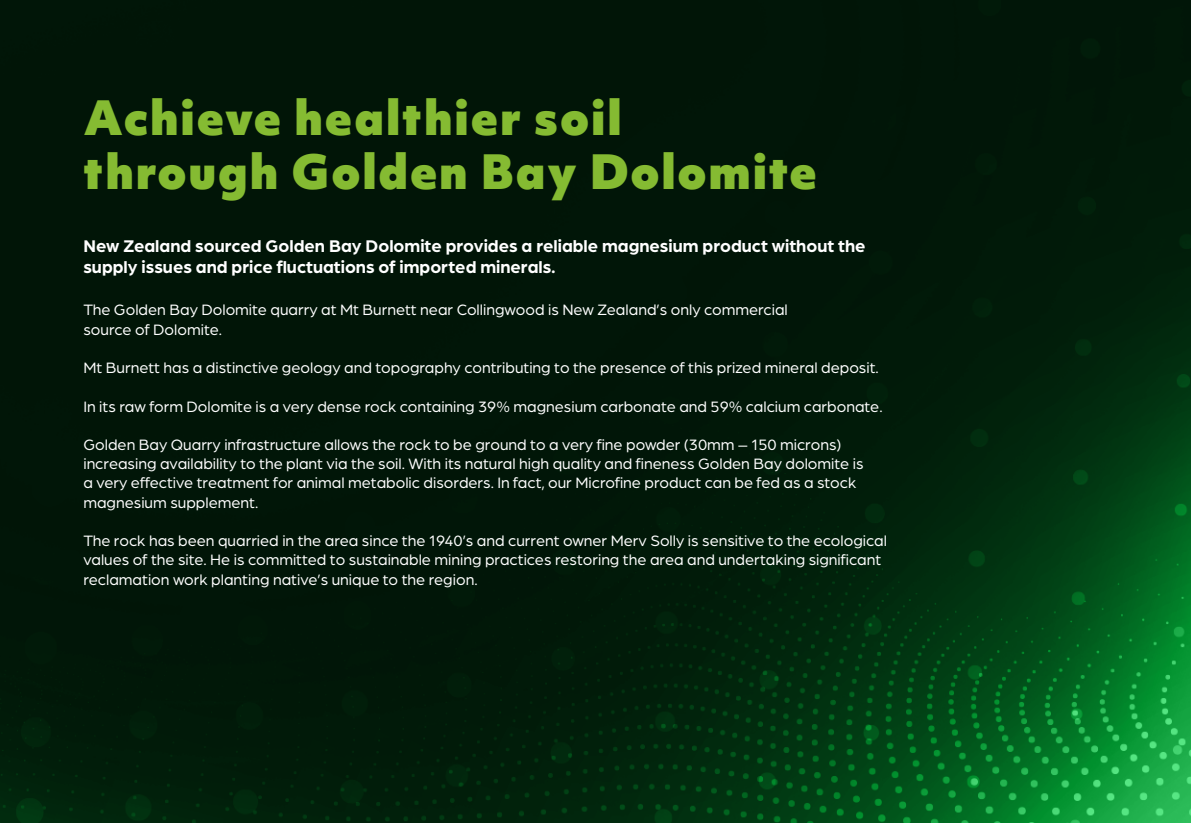
<style>
.page{position:relative;width:1191px;height:823px;background:#fff}
.page>*{position:absolute;margin:0;border:0;box-sizing:border-box;transform-origin:0 0}
.t1{font:900 45.2px/54.4px "Objektiv Mk 1";letter-spacing:.04em;color:#85bb32}
.t2{font:700 18px/21.6px "Arboria";color:#fff}
.t3{font:16px/19.2px "Arboria";color:#fff}
</style>
<div class="page">
<img style="left:0;top:0;width:1191px;height:822px">
<p class="t1" style="left:83px;top:88px;width:735px">Achieve healthier soil through Golden Bay Dolomite</p>
<p class="t2" style="left:83px;top:234px;width:783px">New Zealand sourced Golden Bay Dolomite provides a reliable magnesium product without the supply issues and price fluctuations of imported minerals.</p>
<p class="t3" style="left:83px;top:300px;width:706px">The Golden Bay Dolomite quarry at Mt Burnett near Collingwood is New Zealand’s only commercial source of Dolomite.</p>
<p class="t3" style="left:83px;top:357px;width:797px">Mt Burnett has a distinctive geology and topography contributing to the presence of this prized mineral deposit.</p>
<p class="t3" style="left:83px;top:396px;width:800px">In its raw form Dolomite is a very dense rock containing 39% magnesium carbonate and 59% calcium carbonate.</p>
<p class="t3" style="left:83px;top:434px;width:781px">Golden Bay Quarry infrastructure allows the rock to be ground to a very fine powder (30mm – 150 microns) increasing availability to the plant via the soil. With its natural high quality and fineness Golden Bay dolomite is a very effective treatment for animal metabolic disorders. In fact, our Microfine product can be fed as a stock magnesium supplement.</p>
<p class="t3" style="left:83px;top:530px;width:805px">The rock has been quarried in the area since the 1940’s and current owner Merv Solly is sensitive to the ecological values of the site. He is committed to sustainable mining practices restoring the area and undertaking significant reclamation work planting native’s unique to the region.</p>
</div>
